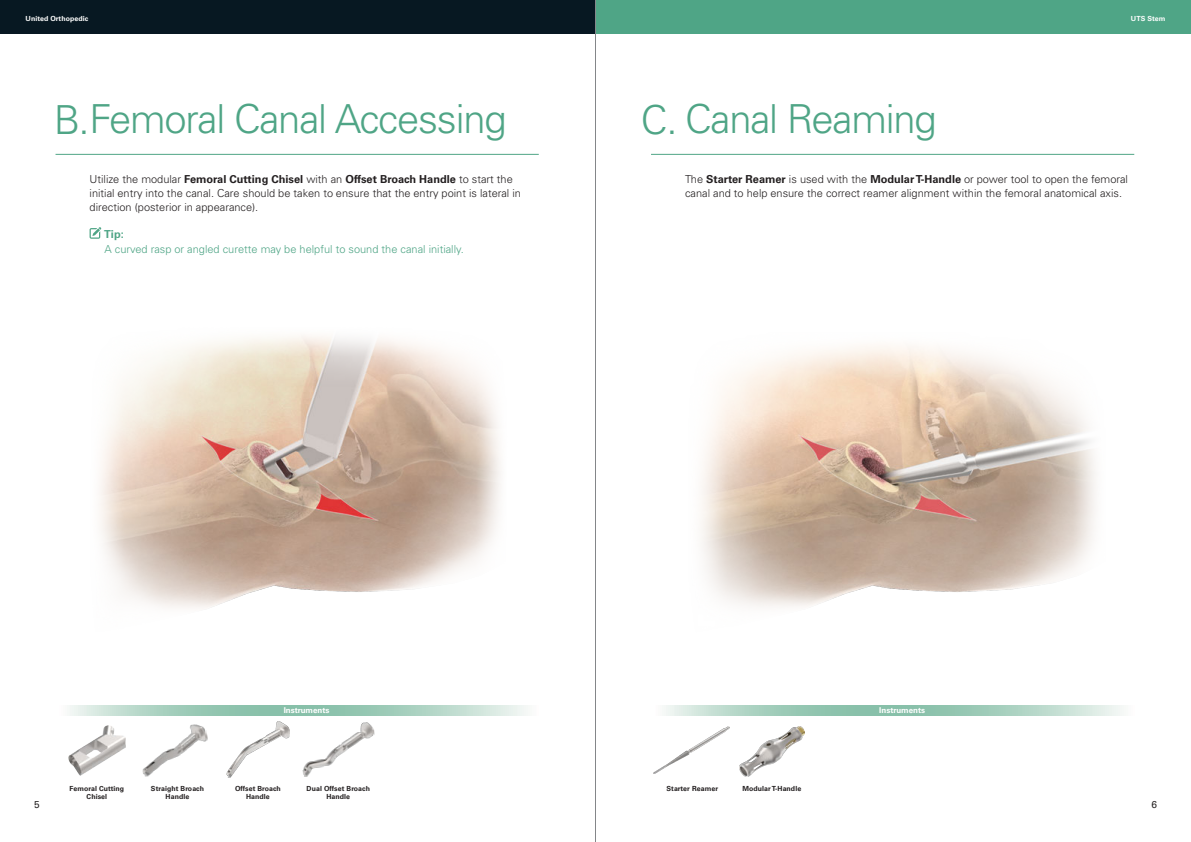
<style>
.page{position:relative;width:1191px;height:842px;background:#fff}
.page>*{position:absolute;margin:0;border:0;box-sizing:border-box;transform-origin:0 0}
.大標{font:300 40px "Univers LT Pro 45";letter-spacing:-.03em;color:#4fa586}
.內文{font:300 11px/14px "Univers LT Pro 45";color:#231f20}
.內文-2{font:300 11px "Univers LT Pro 45";color:#4fa586}
.內文-3{font:700 11px "Univers LT Pro 65";color:#4fa586}
.t1{font:10px "Univers LT Pro 55 Roman";color:#231f20}
.t2{font:700 8px "Univers LT Pro 65";color:#fff}
.器械名稱{font:700 7px/8px "Univers LT Pro 65";letter-spacing:.01em;color:#231f20;text-align:center}
.t3{font:700 7px "Univers LT Pro 65";letter-spacing:.01em;color:#fff}
.s1{font-family:"Univers LT Pro 65";font-weight:700}
</style>
<div class="page">
<div style="left:0;top:0;width:595px;height:34px;background:#071822"></div>
<div style="left:595px;top:0;width:596px;height:34px;background:#4fa586"></div>
<svg style="left:90px;top:227px;width:11px;height:12px"></svg>
<svg style="left:70px;top:706px;width:456px;height:9px;background:#acd2c2"></svg>
<hr style="left:56px;top:154px;width:483px;height:1px;background:#4fa586">
<hr style="left:651px;top:154px;width:483px;height:1px;background:#4fa586">
<svg style="left:666px;top:706px;width:456px;height:9px;background:#acd2c2"></svg>
<img style="left:142px;top:724px;width:66px;height:53px">
<img style="left:227px;top:721px;width:62px;height:57px">
<img style="left:302px;top:722px;width:73px;height:55px">
<img style="left:739px;top:727px;width:65px;height:49px">
<img style="left:68px;top:725px;width:58px;height:50px">
<img style="left:653px;top:726px;width:76px;height:48px">
<img style="left:100px;top:335px;width:401px;height:273px">
<img style="left:701px;top:345px;width:395px;height:262px">
<hr style="left:595px;top:0;width:1px;height:842px;background:#848689">
<p class="t3" style="left:26px;top:14px;width:64px">United Orthopedic</p>
<p class="t3" style="left:1130px;top:14px;width:36px">UTS Stem</p>
<p class="大標" style="left:54px;top:93px;width:454px">B.Femoral Canal Accessing</p>
<p class="大標" style="left:641px;top:93px;width:297px">C. Canal Reaming</p>
<p class="內文" style="left:90px;top:171px;width:433px">Utilize the modular <span class="s1">Femoral Cutting Chisel</span> with an <span class="s1">Offset Broach Handle</span> to start the initial entry into the canal. Care should be taken to ensure that the entry point is lateral in direction (posterior in appearance).</p>
<p class="內文-3" style="left:104px;top:226px;width:21px">Tip:</p>
<p class="內文-2" style="left:105px;top:242px;width:361px">A curved rasp or angled curette may be helpful to sound the canal initially.</p>
<p class="內文" style="left:685px;top:171px;width:444px">The <span class="s1">Starter Reamer</span> is used with the <span class="s1">Modular T-Handle</span> or power tool to open the femoral canal and to help ensure the correct reamer alignment within the femoral anatomical axis.</p>
<p class="t2" style="left:284px;top:704px;width:47px">Instruments</p>
<p class="t2" style="left:879px;top:704px;width:47px">Instruments</p>
<p class="器械名稱" style="left:235px;top:784px;width:47px">Offset Broach</p>
<p class="器械名稱" style="left:246px;top:792px;width:25px">Handle</p>
<p class="器械名稱" style="left:307px;top:784px;width:65px">Dual Offset Broach<br>Handle</p>
<p class="器械名稱" style="left:151px;top:784px;width:55px">Straight Broach</p>
<p class="器械名稱" style="left:166px;top:792px;width:25px">Handle</p>
<p class="器械名稱" style="left:666px;top:784px;width:53px">Starter Reamer</p>
<p class="器械名稱" style="left:70px;top:784px;width:56px">Femoral Cutting</p>
<p class="器械名稱" style="left:742px;top:784px;width:60px">Modular T-Handle</p>
<p class="器械名稱" style="left:87px;top:792px;width:22px">Chisel</p>
<p class="t1" style="left:34px;top:798px;width:7px">5</p>
<p class="t1" style="left:1151px;top:798px;width:7px">6</p>
</div>
